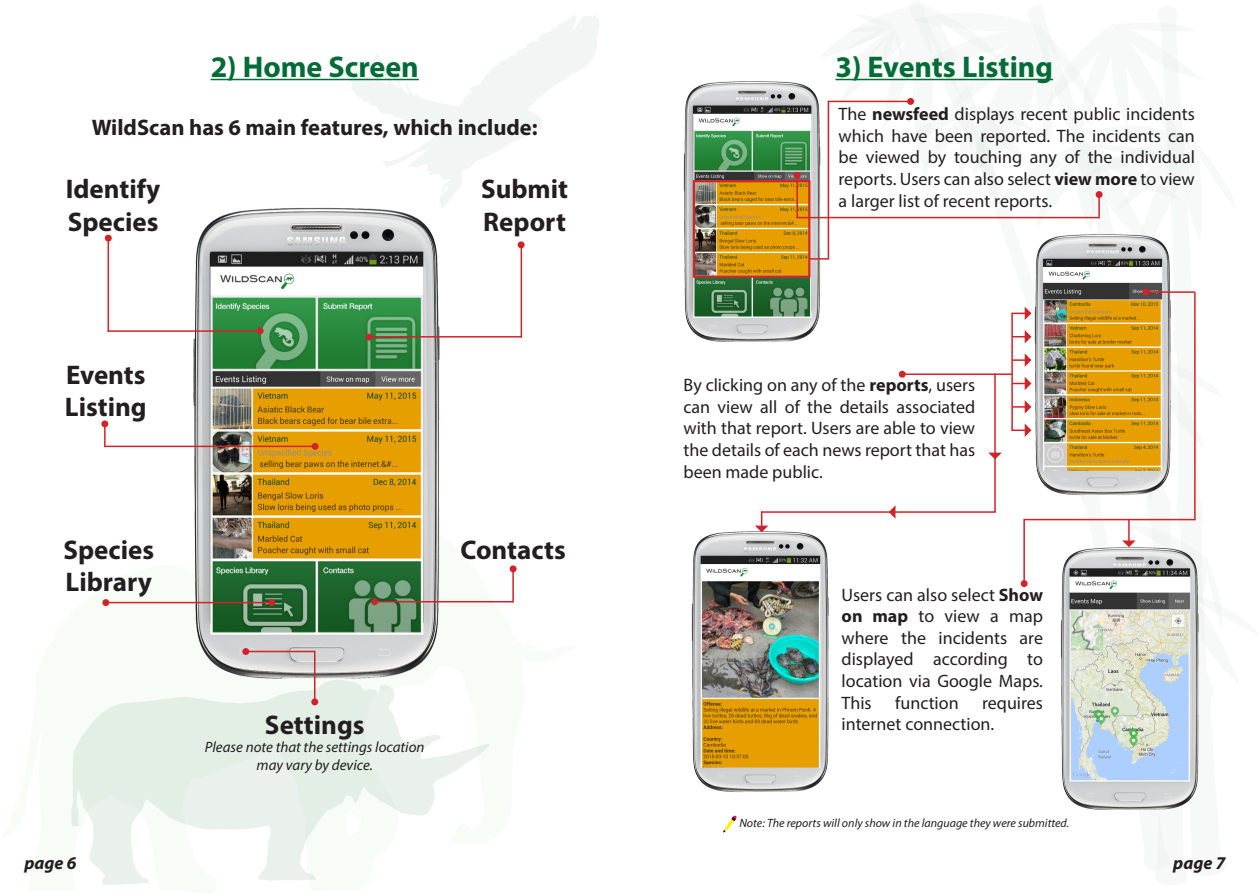
<style>
.page{position:relative;width:1259px;height:893px;background:#fff}
.page>*{position:absolute;margin:0;border:0;box-sizing:border-box;transform-origin:0 0}
.Headers{font:700 30px "Myriad Pro";color:#026c37}
.t1{font:700 27px/32.4px "Myriad Pro";color:#231f20}
.t2{font:700 22.5px "Myriad Pro";color:#231f20}
.t3{font:18px/21.6px "Myriad Pro";color:#231f20;text-align:justify}
.t4{font:italic 700 18px "Myriad Pro";color:#231f20}
.t5{font:italic 15px/18px "Myriad Pro";color:#231f20;text-align:center}
.t6{font:italic 12px "Myriad Pro";color:#231f20}
.s1{font-weight:700}
</style>
<div class="page">
<svg style="left:71px;top:690px;width:418px;height:195px;fill:#eaf1ed"></svg>
<svg style="left:349px;top:15px;width:250px;height:188px"></svg>
<hr style="left:211px;top:79px;width:208px;height:1px;background:#026c37">
<img style="left:175px;top:203px;width:280px;height:487px">
<div style="left:101px;top:420px;width:7px;height:7px;border:2px solid #d1232a;border-radius:50%"></div>
<div style="left:102px;top:599px;width:7px;height:7px;border:2px solid #d1232a;border-radius:50%"></div>
<div style="left:105px;top:235px;width:7px;height:7px;border:2px solid #d1232a;border-radius:50%"></div>
<div style="left:518px;top:241px;width:6px;height:7px;border:2px solid #d1232a;border-radius:50%"></div>
<div style="left:509px;top:565px;width:7px;height:7px;border:2px solid #d1232a;border-radius:50%"></div>
<div style="left:311px;top:698px;width:7px;height:7px;border:2px solid #d1232a;border-radius:50%"></div>
<div style="left:371px;top:598px;width:7px;height:7px;border:2px solid #d1232a;border-radius:50%"></div>
<div style="left:268px;top:599px;width:7px;height:7px;border:2px solid #d1232a;border-radius:50%"></div>
<div style="left:242px;top:648px;width:7px;height:7px;border:2px solid #d1232a;border-radius:50%"></div>
<hr style="left:108px;top:238px;width:1px;height:94px;background:#d1232a">
<hr style="left:108px;top:330px;width:152px;height:2px;background:#d1232a">
<hr style="left:520px;top:244px;width:2px;height:94px;background:#d1232a">
<hr style="left:369px;top:336px;width:153px;height:2px;background:#d1232a">
<div style="left:257px;top:327px;width:7px;height:7px;border:2px solid #d1232a;border-radius:50%"></div>
<div style="left:366px;top:334px;width:6px;height:7px;border:2px solid #d1232a;border-radius:50%"></div>
<div style="left:312px;top:443px;width:7px;height:7px;border:2px solid #d1232a;border-radius:50%"></div>
<hr style="left:105px;top:446px;width:210px;height:1px;background:#d1232a">
<hr style="left:104px;top:424px;width:2px;height:23px;background:#d1232a">
<hr style="left:106px;top:602px;width:166px;height:1px;background:#d1232a">
<hr style="left:246px;top:651px;width:69px;height:1px;background:#d1232a">
<hr style="left:314px;top:651px;width:1px;height:51px;background:#d1232a">
<hr style="left:374px;top:601px;width:139px;height:1px;background:#d1232a">
<hr style="left:512px;top:569px;width:2px;height:33px;background:#d1232a">
<img style="left:683px;top:81px;width:133px;height:261px">
<img style="left:691px;top:531px;width:125px;height:261px">
<svg style="left:723px;top:815px;width:13px;height:17px"></svg>
<div style="left:693px;top:180px;width:117px;height:98px;border:2px solid #d1232a"></div>
<hr style="left:809px;top:258px;width:20px;height:2px;background:#d1232a">
<div style="left:793px;top:172px;width:7px;height:7px;border:2px solid #d1232a;border-radius:50%"></div>
<hr style="left:796px;top:175px;width:2px;height:43px;background:#d1232a">
<hr style="left:796px;top:217px;width:303px;height:1px;background:#d1232a">
<hr style="left:761px;top:511px;width:234px;height:2px;background:#d1232a">
<svg style="left:753px;top:511px;width:15px;height:22px"></svg>
<svg style="left:816px;top:4px;width:406px;height:866px"></svg>
<p class="Headers" style="left:211px;top:47px;width:210px">2) Home Screen</p>
<p class="t2" style="left:92px;top:112px;width:447px">WildScan has 6 main features, which include:</p>
<p class="t1" style="left:66px;top:172px;width:96px">Identify</p>
<p class="t1" style="left:68px;top:205px;width:92px">Species</p>
<p class="t1" style="left:481px;top:172px;width:88px">Submit<br>Report</p>
<p class="t1" style="left:65px;top:357px;width:83px">Events<br>Listing</p>
<p class="t1" style="left:63px;top:533px;width:92px">Species</p>
<p class="t1" style="left:66px;top:565px;width:88px">Library</p>
<p class="t1" style="left:460px;top:533px;width:107px">Contacts</p>
<p class="t1" style="left:265px;top:707px;width:101px">Settings</p>
<p class="t5" style="left:205px;top:737px;width:221px">Please note that the settings location may vary by device.</p>
<p class="Headers" style="left:835px;top:47px;width:219px">3) Events Listing</p>
<p class="t3" style="left:838px;top:103px;width:358px">The <span class="s1">newsfeed</span> displays recent public incidents which have been reported. The incidents can be viewed by touching any of the individual reports. Users can also select <span class="s1">view more</span> to view a larger list of recent reports.</p>
<p class="t3" style="left:683px;top:374px;width:293px">By clicking on any of the <span class="s1">reports</span>, users can view all of the details associated with that report. Users are able to view the details of each news report that has been made public.</p>
<p class="t3" style="left:841px;top:583px;width:203px">Users can also select <span class="s1">Show on map</span> to view a map where the incidents are displayed according to location via Google Maps.<br>This</p>
<p class="t3" style="left:895px;top:691px;width:65px">function</p>
<p class="t3" style="left:841px;top:691px;width:203px;text-indent:141px">requires internet connection.</p>
<p class="t6" style="left:739px;top:815px;width:331px">Note: The reports will only show in the language they were submitted.</p>
<p class="t4" style="left:24px;top:851px;width:54px">page 6</p>
<p class="t4" style="left:1173px;top:851px;width:54px">page 7</p>
</div>
